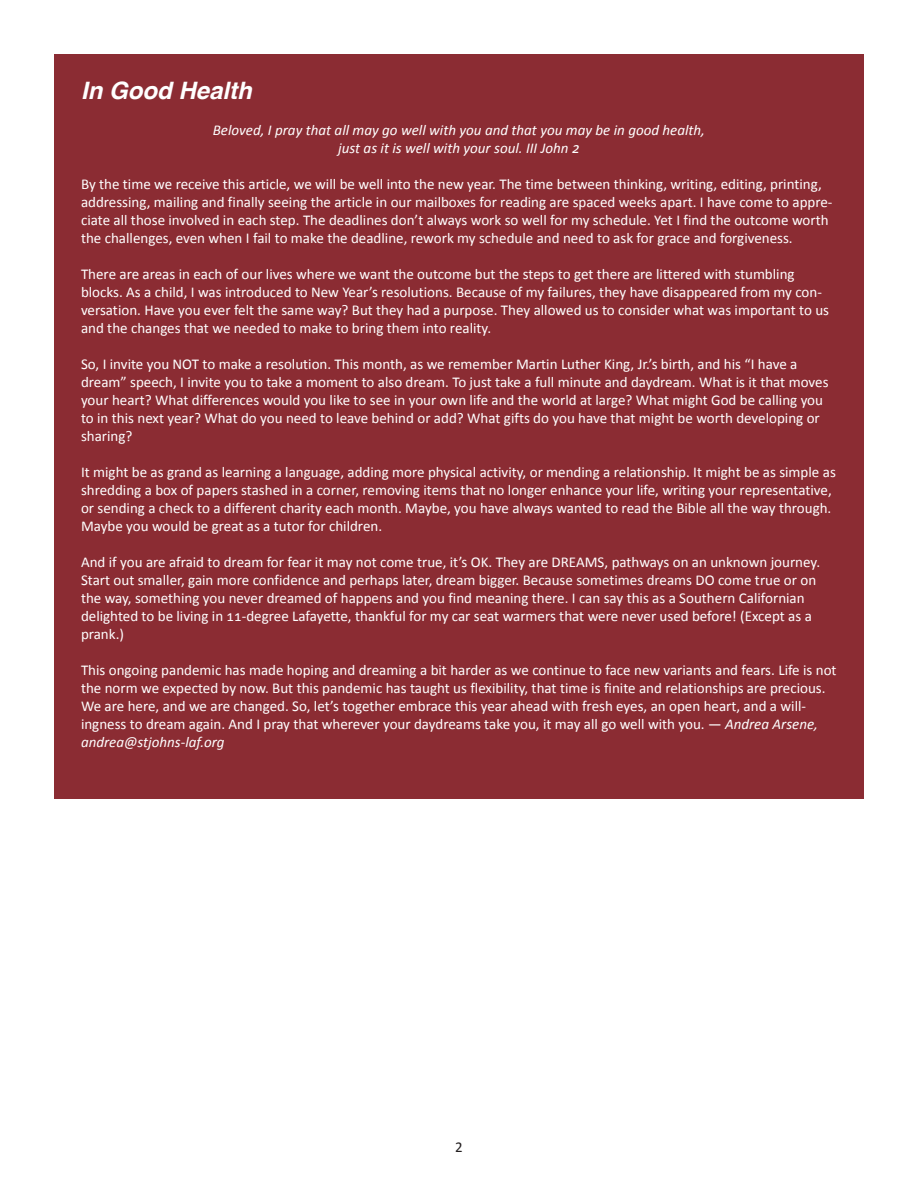
<style>
.page{position:relative;width:918px;height:1188px;background:#fff}
.page>*{position:absolute;margin:0;border:0;box-sizing:border-box;transform-origin:0 0}
.t1{font:italic 700 24px "Helvetica";color:#fff}
.t2{font:15px/18px "Calibri";color:#fff}
.t3{font:italic 15px "Calibri";color:#fff}
.t4{font:15px "Calibri";color:#231f20}
.s1{font-style:italic}
</style>
<div class="page">
<div style="left:54px;top:54px;width:810px;height:744px;background:#8b2c33"></div>
<p class="t1" style="left:81px;top:71px;width:172px">In Good Health</p>
<p class="t3" style="left:213px;top:121px;width:494px">Beloved, I pray that all may go well with you and that you may be in good health,</p>
<p class="t3" style="left:338px;top:139px;width:243px">just as it is well with your soul. III John 2</p>
<p class="t2" style="left:81px;top:174px;width:753px">By the time we receive this article, we will be well into the new year. The time between thinking, writing, editing, printing, addressing, mailing and finally seeing the article in our mailboxes for reading are spaced weeks apart. I have come to appre&shy;ciate all those involved in each step. The deadlines don’t always work so well for my schedule. Yet I find the outcome worth the challenges, even when I fail to make the deadline, rework my schedule and need to ask for grace and forgiveness.</p>
<p class="t2" style="left:81px;top:264px;width:750px">There are areas in each of our lives where we want the outcome but the steps to get there are littered with stumbling blocks. As a child, I was introduced to New Year’s resolutions. Because of my failures, they have disappeared from my con&shy;versation. Have you ever felt the same way? But they had a purpose. They allowed us to consider what was important to us and the changes that we needed to make to bring them into reality.</p>
<p class="t2" style="left:81px;top:354px;width:749px">So, I invite you NOT to make a resolution. This month, as we remember Martin Luther King, Jr.’s birth, and his “I have a dream” speech, I invite you to take a moment to also dream. To just take a full minute and daydream. What is it that moves your heart? What differences would you like to see in your own life and the world at large? What might God be calling you to in this next year? What do you need to leave behind or add? What gifts do you have that might be worth developing or sharing?</p>
<p class="t2" style="left:81px;top:462px;width:756px">It might be as grand as learning a language, adding more physical activity, or mending a relationship. It might be as simple as shredding a box of papers stashed in a corner, removing items that no longer enhance your life, writing your representative, or sending a check to a different charity each month. Maybe, you have always wanted to read the Bible all the way through.<br>Maybe you would be great as a tutor for children.</p>
<p class="t2" style="left:81px;top:552px;width:741px">And if you are afraid to dream for fear it may not come true, it’s OK. They are DREAMS, pathways on an unknown journey.<br>Start out smaller, gain more confidence and perhaps later, dream bigger. Because sometimes dreams DO come true or on the way, something you never dreamed of happens and you find meaning there. I can say this as a Southern Californian delighted to be living in 11-degree Lafayette, thankful for my car seat warmers that were never used before! (Except as a prank.)</p>
<p class="t2" style="left:81px;top:660px;width:757px">This ongoing pandemic has made hoping and dreaming a bit harder as we continue to face new variants and fears. Life is not the norm we expected by now. But this pandemic has taught us flexibility, that time is finite and relationships are precious.<br>We are here, and we are changed. So, let’s together embrace this year ahead with fresh eyes, an open heart, and a will&shy;ingness to dream again. And I pray that wherever your daydreams take you, it may all go well with you. — <span class="s1">Andrea Arsene, andrea@stjohns-laf.org</span></p>
<p class="t4" style="left:455px;top:1137px;width:9px">2</p>
</div>
